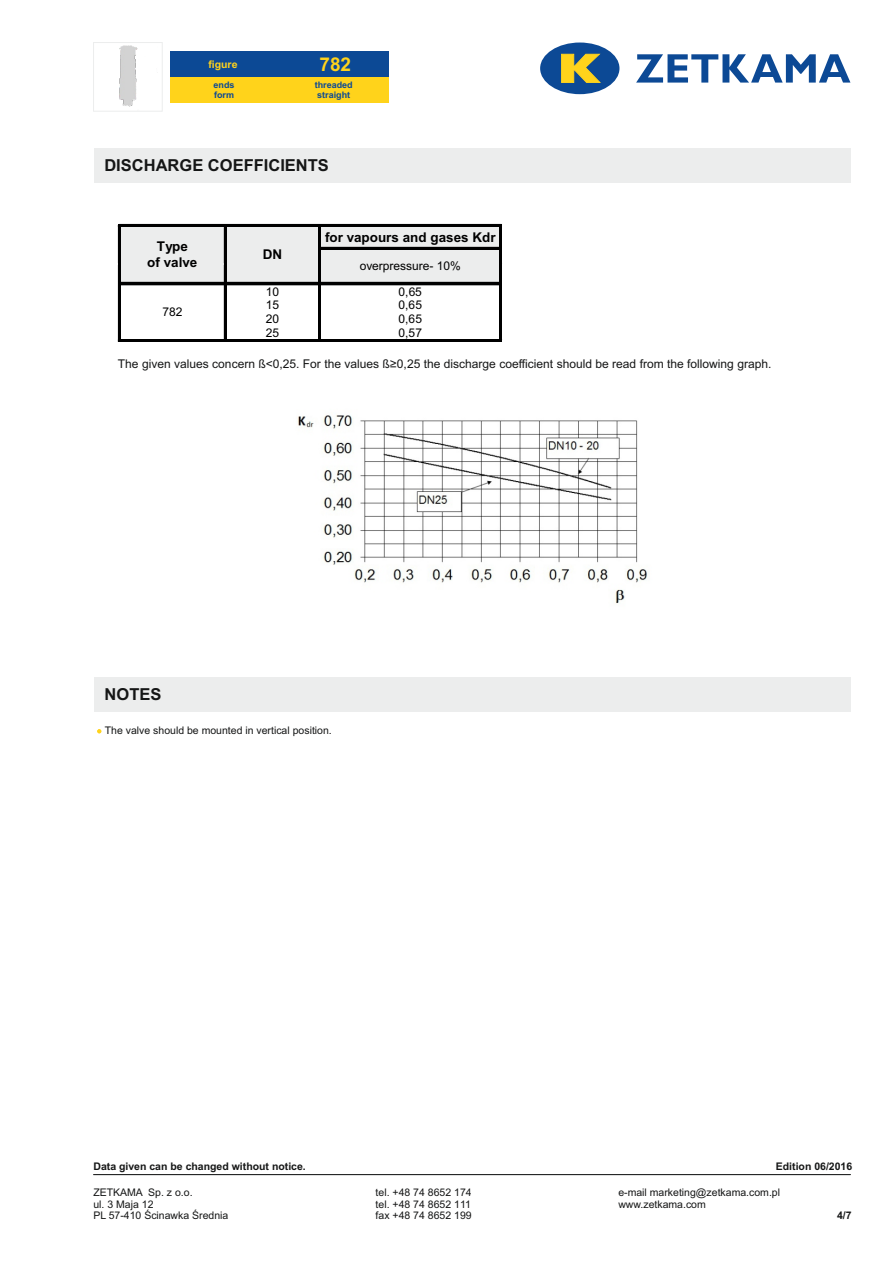
<style>
.page{position:relative;width:893px;height:1263px;background:#fff}
.page>*{position:absolute;margin:0;border:0;box-sizing:border-box;transform-origin:0 0}
.t1{font:700 19.05px "Arial";color:#ffd31b}
.t2{font:700 16.5px "Arial";color:#151616}
.t3{font:700 13.5px/15.5px "Arial";color:#000;text-align:center}
.t4{font:12px "Arial";color:#151616}
.t5{font:12px/13.8px "Arial";color:#000;text-align:justify}
.t6{font:10.5px/11.7px "Arial";color:#151616}
.t7{font:700 10.5px "Arial";color:#151616}
.t8{font:700 10.5px "Arial";color:#ffd31b}
.t9{font:700 9px/10.1px "Arial";color:#0c4995}
.s1{font-family:"Arial Unicode MS"}
</style>
<div class="page">
<div style="left:94px;top:149px;width:756px;height:34px;background:#eceded"></div>
<svg style="left:118px;top:223px;width:384px;height:63px;background:#c7c8c8"></svg>
<hr style="left:118px;top:285px;width:3px;height:55px;background:#000">
<hr style="left:121px;top:340px;width:103px;height:2px;background:#000">
<hr style="left:121px;top:339px;width:103px;height:1px;background:#000">
<hr style="left:224px;top:285px;width:2px;height:55px;background:#000">
<hr style="left:226px;top:340px;width:93px;height:2px;background:#000">
<hr style="left:226px;top:339px;width:93px;height:1px;background:#000">
<hr style="left:319px;top:285px;width:2px;height:55px;background:#000">
<hr style="left:318px;top:285px;width:1px;height:55px;background:#000">
<hr style="left:321px;top:340px;width:179px;height:2px;background:#000">
<hr style="left:321px;top:339px;width:179px;height:1px;background:#000">
<hr style="left:500px;top:285px;width:2px;height:55px;background:#000">
<div style="left:94px;top:677px;width:757px;height:34px;background:#eceded"></div>
<svg style="left:97px;top:729px;width:4px;height:4px"></svg>
<div style="left:170px;top:51px;width:218px;height:26px;background:#0c4995"></div>
<div style="left:170px;top:77px;width:106px;height:26px;background:#ffd31b"></div>
<div style="left:276px;top:77px;width:112px;height:26px;background:#ffd31b"></div>
<div style="left:93px;top:42px;width:70px;height:70px;border:1px solid #eceded"></div>
<img style="left:107px;top:43px;width:51px;height:69px">
<img style="left:297px;top:415px;width:351px;height:189px">
<svg style="left:636px;top:54px;width:214px;height:29px"></svg>
<div style="left:540px;top:43px;width:79px;height:51px;background:#0c4995;border-radius:50%"></div>
<svg style="left:561px;top:54px;width:40px;height:29px"></svg>
<hr style="left:94px;top:1174px;width:756px;height:1px;background:#151616">
<h1 class="t1" style="left:319px;top:57px;width:33px">782</h1>
<p class="t8" style="left:208px;top:60px;width:31px">figure</p>
<p class="t9" style="left:213px;top:81px;width:23px">ends form</p>
<p class="t9" style="left:315px;top:81px;width:40px">threaded straight</p>
<h2 class="t2" style="left:104px;top:159px;width:226px">DISCHARGE COEFFICIENTS</h2>
<p class="t3" style="left:147px;top:240px;width:52px">Type<br>of valve</p>
<p class="t3" style="left:263px;top:248px;width:21px">DN</p>
<p class="t3" style="left:325px;top:230px;width:172px">for vapours and gases Kdr</p>
<p class="t5" style="left:360px;top:260px;width:103px">overpressure- 10%</p>
<p class="t5" style="left:266px;top:286px;width:15px">10<br>15<br>20<br>25</p>
<p class="t5" style="left:399px;top:286px;width:25px">0,65<br>0,65<br>0,65<br>0,57</p>
<p class="t4" style="left:118px;top:359px;width:655px">The given values concern ß&lt;0,25. For the values ß<span class="s1">≥</span>0,25 the discharge coefficient should be read from the following graph.</p>
<p class="t5" style="left:162px;top:306px;width:22px">782</p>
<h2 class="t2" style="left:105px;top:688px;width:58px">NOTES</h2>
<p class="t6" style="left:105px;top:725px;width:229px">The valve should be mounted in vertical position.</p>
<p class="t7" style="left:93px;top:1162px;width:214px">Data given can be changed without notice.</p>
<p class="t7" style="left:776px;top:1162px;width:78px">Edition 06/2016</p>
<p class="t6" style="left:93px;top:1187px;width:137px">ZETKAMA Sp. z o.o.<br>ul. 3 Maja 12<br>PL 57-410 Ścinawka Średnia</p>
<p class="t6" style="left:376px;top:1187px;width:98px;text-align:justify">tel. +48 74 8652 174 tel. +48 74 8652 111 fax +48 74 8652 199</p>
<p class="t6" style="left:618px;top:1187px;width:163px">e-mail marketing@zetkama.com.pl www.zetkama.com</p>
<p class="t7" style="left:837px;top:1211px;width:16px">4/7</p>
</div>
